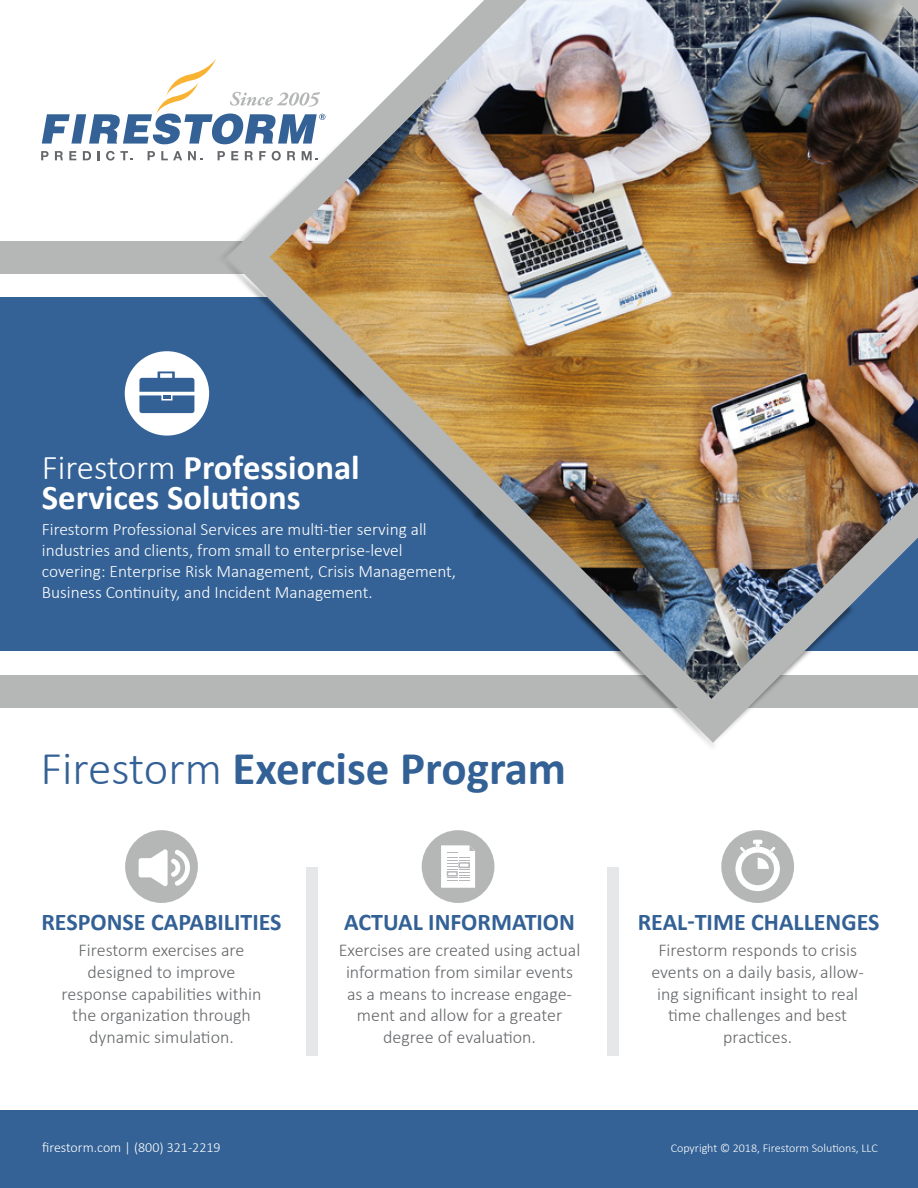
<style>
.page{position:relative;width:918px;height:1188px;background:#fff}
.page>*{position:absolute;margin:0;border:0;box-sizing:border-box;transform-origin:0 0}
.t1{font:700 47.1px "Calibri";color:#336196}
.t2{font:700 34.65px/30px "Calibri";color:#fff}
.t3{font:700 24px "Calibri";color:#336196}
.t4{font:300 18px/21.6px "Calibri";color:#646669;text-align:center}
.t5{font:300 17.4px/20.9px "Calibri";color:#fff}
.t6{font:300 13.95px "Calibri";color:#fff}
.t7{font:300 12px "Calibri";color:#fff}
.s1{font-weight:300}
</style>
<div class="page">
<div style="left:0;top:241px;width:918px;height:32px;background:#b5b6b6"></div>
<div style="left:0;top:298px;width:918px;height:353px;background:#346296"></div>
<svg style="left:41px;top:151px;width:8px;height:9px"></svg>
<svg style="left:55px;top:151px;width:8px;height:9px"></svg>
<svg style="left:69px;top:151px;width:7px;height:9px"></svg>
<svg style="left:83px;top:151px;width:8px;height:9px"></svg>
<svg style="left:98px;top:151px;width:2px;height:9px"></svg>
<svg style="left:106px;top:151px;width:26px;height:10px"></svg>
<svg style="left:148px;top:151px;width:7px;height:9px"></svg>
<svg style="left:161px;top:151px;width:21px;height:9px"></svg>
<svg style="left:188px;top:151px;width:14px;height:9px"></svg>
<svg style="left:218px;top:151px;width:7px;height:9px"></svg>
<svg style="left:42px;top:59px;width:185px;height:85px"></svg>
<div style="left:0;top:675px;width:918px;height:32px;background:#b5b6b6"></div>
<div style="left:0;top:1110px;width:918px;height:78px;background:#346296"></div>
<svg style="left:227px;top:91px;width:691px;height:652px"></svg>
<img style="left:270px;top:0;width:648px;height:699px">
<div style="left:125px;top:351px;width:84px;height:85px;background:#fff;border-radius:50%"></div>
<svg style="left:139px;top:371px;width:55px;height:42px"></svg>
<div style="left:306px;top:867px;width:12px;height:188px;background:#e6e7e9"></div>
<div style="left:607px;top:867px;width:12px;height:188px;background:#e6e7e9"></div>
<div style="left:721px;top:830px;width:73px;height:73px;background:#b5b6b6;border-radius:50%"></div>
<div style="left:422px;top:830px;width:72px;height:73px;background:#b5b6b6;border-radius:50%"></div>
<svg style="left:441px;top:845px;width:34px;height:43px"></svg>
<div style="left:458px;top:862px;width:12px;height:6px;border:2px solid #b7b7bb"></div>
<div style="left:447px;top:871px;width:11px;height:6px;border:2px solid #b7b7bb"></div>
<div style="left:125px;top:830px;width:73px;height:73px;background:#b5b6b6;border-radius:50%"></div>
<svg style="left:139px;top:849px;width:51px;height:37px"></svg>
<svg style="left:735px;top:840px;width:45px;height:51px"></svg>
<h2 class="t2" style="left:42px;top:451px;width:319px"><span class="s1">Firestorm</span> Professional<br>Services Solutions</h2>
<p class="t5" style="left:42px;top:519px;width:416px">Firestorm Professional Services are multi-tier serving all industries and clients, from small to enterprise-level covering: Enterprise Risk Management, Crisis Management, Business Continuity, and Incident Management.</p>
<h1 class="t1" style="left:40px;top:740px;width:527px"><span class="s1">Firestorm</span> Exercise Program</h1>
<h3 class="t3" style="left:41px;top:907px;width:242px">RESPONSE CAPABILITIES</h3>
<h3 class="t3" style="left:344px;top:907px;width:232px">ACTUAL INFORMATION</h3>
<h3 class="t3" style="left:638px;top:907px;width:243px">REAL-TIME CHALLENGES</h3>
<p class="t4" style="left:62px;top:939px;width:201px">Firestorm exercises are designed to improve response capabilities within the organization through dynamic simulation.</p>
<p class="t4" style="left:339px;top:939px;width:243px">Exercises are created using actual information from similar events as a means to increase engage&shy;ment and allow for a greater degree of evaluation.</p>
<p class="t4" style="left:651px;top:939px;width:214px">Firestorm responds to crisis events on a daily basis, allow&shy;ing significant insight to real time challenges and best practices.</p>
<p class="t6" style="left:42px;top:1139px;width:180px">firestorm.com | (800) 321-2219</p>
<p class="t7" style="left:671px;top:1140px;width:209px">Copyright © 2018, Firestorm Solutions, LLC</p>
</div>
